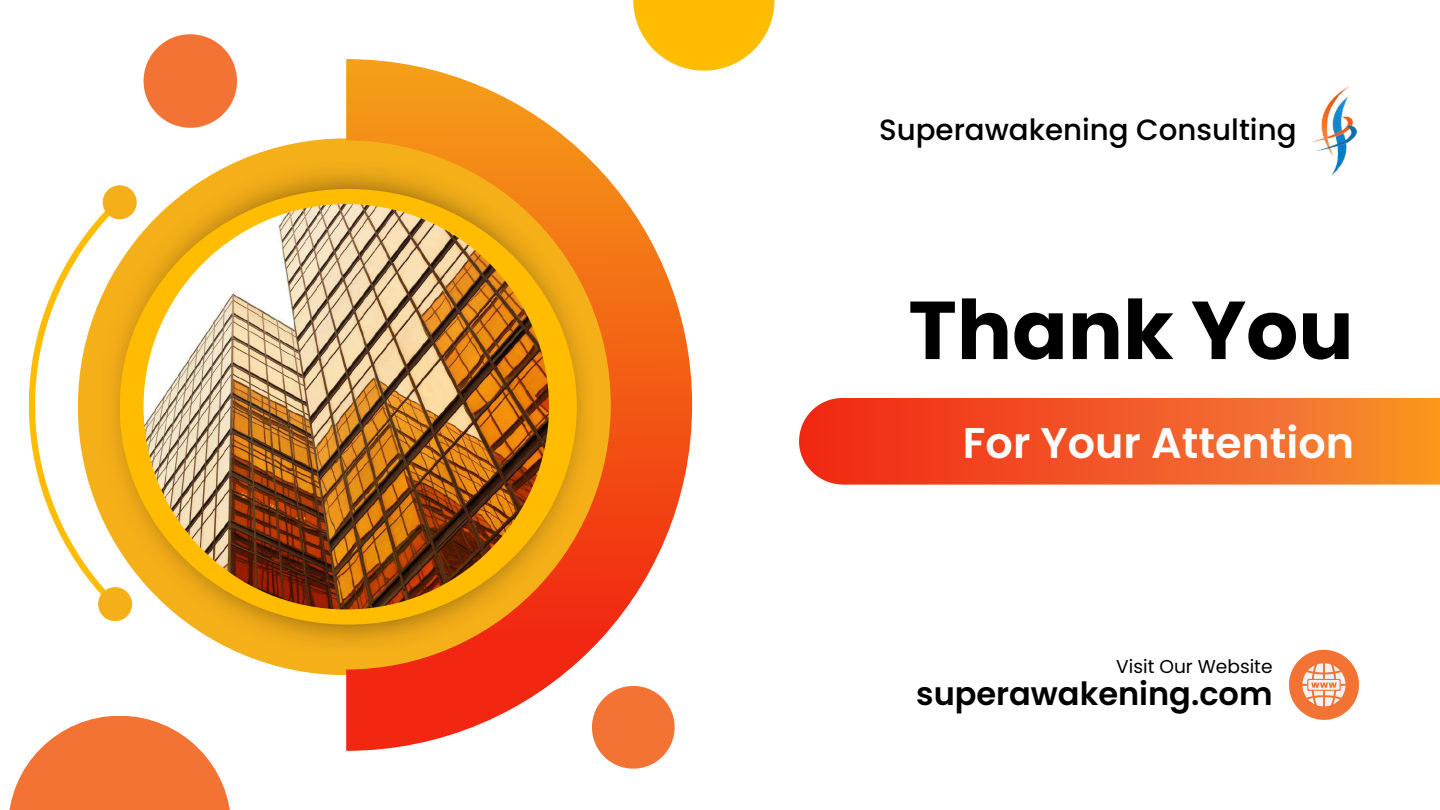
<style>
.page{position:relative;width:1440px;height:810px;background:#fff}
.page>*{position:absolute;margin:0;border:0;box-sizing:border-box;transform-origin:0 0}
.t1{font:700 82px "Poppins";color:#000}
.t2{font:600 42.9px "Poppins";color:#fff}
.t3{font:600 32px "Poppins";color:#000}
.t4{font:500 29.3px "Poppins";color:#000}
.t5{font:18.6px "Poppins";color:#000}
</style>
<div class="page">
<img style="left:115px;top:168px;width:231px;height:477px">
<div style="left:120px;top:189px;width:457px;height:436px;background:#ffbc00;border-radius:50%"></div>
<img style="left:144px;top:204px;width:405px;height:405px;border-radius:50%">
<img style="left:346px;top:59px;width:346px;height:692px">
<svg style="left:29px;top:204px;width:87px;height:396px"></svg>
<div style="left:103px;top:185px;width:34px;height:34px;background:#f5af19;border-radius:50%"></div>
<div style="left:98px;top:587px;width:34px;height:34px;background:#f5af19;border-radius:50%"></div>
<svg style="left:9px;top:716px;width:221px;height:94px;fill:#f37335"></svg>
<div style="left:144px;top:34px;width:93px;height:94px;background:#f37335;border-radius:50%"></div>
<div style="left:592px;top:686px;width:83px;height:83px;background:#f37335;border-radius:50%"></div>
<svg style="left:633px;top:0;width:142px;height:71px;fill:#ffbc00"></svg>
<svg style="left:799px;top:398px;width:641px;height:87px;background:#f35e28"></svg>
<svg style="left:1289px;top:650px;width:70px;height:70px"></svg>
<img style="left:1312px;top:86px;width:46px;height:90px">
<p class="t4" style="left:879px;top:109px;width:419px">Superawakening Consulting</p>
<h1 class="t1" style="left:908px;top:273px;width:447px">Thank You</h1>
<h2 class="t2" style="left:963px;top:413px;width:393px">For Your Attention</h2>
<p class="t5" style="left:1116px;top:653px;width:158px">Visit Our Website</p>
<p class="t3" style="left:916px;top:671px;width:358px">superawakening.com</p>
</div>
